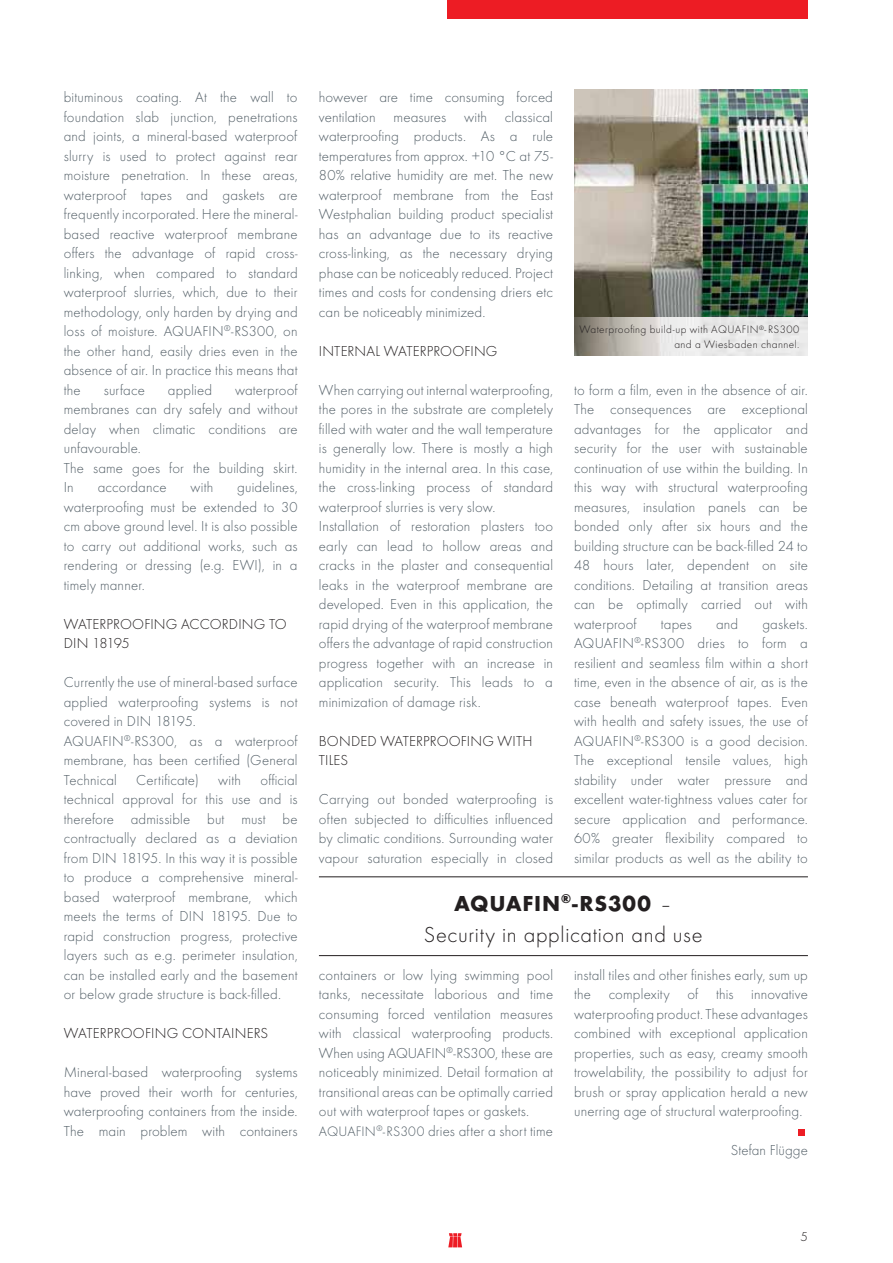
<style>
.page{position:relative;width:893px;height:1263px;background:#fff}
.page>*{position:absolute;margin:0;border:0;box-sizing:border-box;transform-origin:0 0}
.t1{font:300 22.5px/31.5px "Futura TOT";letter-spacing:.03em;color:#231f20;text-align:center}
.t2{font:300 15px/19.5px "Futura TOT";letter-spacing:.01em;color:#525e66;text-align:justify}
.t3{font:300 15px/19.5px "Futura TOT";letter-spacing:.01em;color:#231f20}
.t4{font:300 13.5px "Futura TOT";color:#231f20}
.t5{font:300 11.25px/15px "Futura TOT";letter-spacing:.04em;color:#231f20;text-align:right}
.s1{font-weight:700}
.s2{font-size:14.25px}
</style>
<div class="page">
<div style="left:448px;top:0;width:360px;height:19px;background:#ed1c24"></div>
<svg style="left:448px;top:1233px;width:14px;height:14px"></svg>
<div style="left:798px;top:1129px;width:6px;height:7px;background:#ed1c24"></div>
<img style="left:574px;top:89px;width:234px;height:229px">
<svg style="left:574px;top:318px;width:234px;height:38px"></svg>
<hr style="left:319px;top:876px;width:489px;height:1px;background:#231f20">
<hr style="left:319px;top:955px;width:489px;height:1px;background:#231f20">
<p class="t2" style="left:64px;top:88px;width:235px">bituminous coating. At the wall to foundation slab junction, penetrations and joints, a mineral-based waterproof slurry is used to protect against rear moisture penetration. In these areas, waterproof tapes and gaskets are frequently incorporated. Here the mineral&shy;based reactive waterproof membrane offers the advantage of rapid cross&shy;linking, when compared to standard waterproof slurries, which, due to their methodology, only harden by drying and loss of moisture. AQUAFIN<sup>®</sup>-RS300, on the other hand, easily dries even in the absence of air. In practice this means that the</p>
<p class="t2" style="left:64px;top:381px;width:235px;text-align:left;text-indent:171px">waterproof membranes can dry safely and without delay when climatic conditions are unfavourable.<br>The same goes for the building skirt.<br>In</p>
<p class="t2" style="left:104px;top:381px;width:43px">surface</p>
<p class="t2" style="left:168px;top:381px;width:46px">applied</p>
<p class="t2" style="left:64px;top:478px;width:235px;text-indent:173px">guidelines, waterproofing must be extended to 30 cm above ground level. It is also possible to carry out additional works, such as rendering or dressing (e.g. EWI), in a timely manner.</p>
<p class="t3" style="left:64px;top:615px;width:224px">WATERPROOFING ACCORDING TO<br>DIN 18195</p>
<p class="t2" style="left:64px;top:673px;width:235px;text-align:left">Currently the use of mineral-based surface applied waterproofing systems is not covered in DIN 18195.<br>AQUAFIN<sup>®</sup>-RS300, as a waterproof membrane, has been certified (General<br>Technical</p>
<p class="t2" style="left:98px;top:478px;width:70px">accordance</p>
<p class="t2" style="left:191px;top:478px;width:24px">with</p>
<p class="t2" style="left:136px;top:771px;width:64px">Certificate)</p>
<p class="t2" style="left:218px;top:771px;width:24px">with</p>
<p class="t2" style="left:64px;top:771px;width:235px;text-indent:197px">official technical approval for this use and is therefore admissible but must be contractually declared as a deviation from DIN 18195. In this way it is possible to produce a comprehensive mineral&shy;based waterproof membrane, which meets the terms of DIN 18195. Due to rapid construction progress, protective layers such as e.g. perimeter insulation, can be installed early and the basement or below grade structure is back-filled.</p>
<p class="t3" style="left:64px;top:1024px;width:206px">WATERPROOFING CONTAINERS</p>
<p class="t2" style="left:64px;top:1063px;width:235px">Mineral-based waterproofing systems have proved their worth for centuries, waterproofing containers from the inside.<br>The main problem with containers</p>
<p class="t2" style="left:319px;top:88px;width:236px">however are time consuming forced ventilation measures with classical waterproofing products. As a rule temperatures from approx. +10 °C at 75- 80% relative humidity are met. The new waterproof membrane from the East Westphalian building product specialist has an advantage due to its reactive cross-linking, as the necessary drying phase can be noticeably reduced. Project times and costs for condensing driers etc can be noticeably minimized.</p>
<p class="t3" style="left:319px;top:342px;width:180px">INTERNAL WATERPROOFING</p>
<p class="t2" style="left:319px;top:381px;width:236px;text-align:left">When carrying out internal waterproofing, the pores in the substrate are completely filled with water and the wall temperature is generally low. There is mostly a high humidity in the internal area. In this case, the cross-linking process of standard waterproof slurries is very slow.<br>Installation of restoration plasters too early can lead to hollow areas and cracks in the plaster and consequential leaks in the waterproof membrane are developed. Even in this application, the rapid drying of the waterproof membrane offers the advantage of rapid construction progress together with an increase in application security. This leads to a minimization of damage risk.</p>
<p class="t3" style="left:319px;top:732px;width:215px">BONDED WATERPROOFING WITH<br>TILES</p>
<p class="t2" style="left:319px;top:790px;width:236px">Carrying out bonded waterproofing is often subjected to difficulties influenced by climatic conditions. Surrounding water vapour saturation especially in closed</p>
<p class="t5" style="left:579px;top:323px;width:222px">Waterproofing build-up with AQUAFIN<sup>®</sup>- RS300 and a Wiesbaden channel.</p>
<p class="t2" style="left:574px;top:381px;width:235px">to form a film, even in the absence of air.<br>The consequences are exceptional advantages for the applicator and security for the user with sustainable continuation of use within the building. In this way with structural waterproofing measures, insulation panels can be bonded only after six hours and the building structure can be back-filled 24 to 48 hours later, dependent on site conditions. Detailing at transition areas can be optimally carried out with waterproof</p>
<p class="t2" style="left:574px;top:615px;width:235px;text-indent:188px">gaskets.<br>AQUAFIN<sup>®</sup>-RS300 dries to form a resilient and seamless film within a short time, even in the absence of air, as is the case beneath waterproof tapes. Even with health and safety issues, the use of AQUAFIN<sup>®</sup>-RS300 is a good decision.<br>The exceptional tensile values, high stability under water pressure and excellent water-tightness values cater for secure application and performance.<br>60% greater flexibility compared to similar products as well as the ability to</p>
<p class="t2" style="left:661px;top:615px;width:33px">tapes</p>
<p class="t2" style="left:716px;top:615px;width:24px">and</p>
<h1 class="t1" style="left:424px;top:889px;width:280px"><span class="s1">AQUAFIN</span><sup>®</sup><span class="s1">-RS300</span> –<br>Security in application and use</h1>
<p class="t2" style="left:319px;top:966px;width:236px;text-align:left">containers or low lying swimming pool tanks, necessitate laborious and time consuming forced ventilation measures with classical waterproofing products.<br>When using AQUAFIN<sup>®</sup>-RS300, these are noticeably minimized. Detail formation at transitional areas can be optimally carried out with waterproof tapes or gaskets.<br><span class="s2">AQUAFIN</span><sup>®</sup><span class="s2">-RS300</span> dries after a short time</p>
<p class="t2" style="left:574px;top:966px;width:235px">install tiles and other finishes early, sum up the complexity of this innovative waterproofing product. These advantages combined with exceptional application properties, such as easy, creamy smooth trowelability, the possibility to adjust for brush or spray application herald a new unerring age of structural waterproofing.</p>
<p class="t2" style="left:731px;top:1141px;width:79px">Stefan Flügge</p>
<p class="t4" style="left:800px;top:1230px;width:9px">5</p>
</div>
